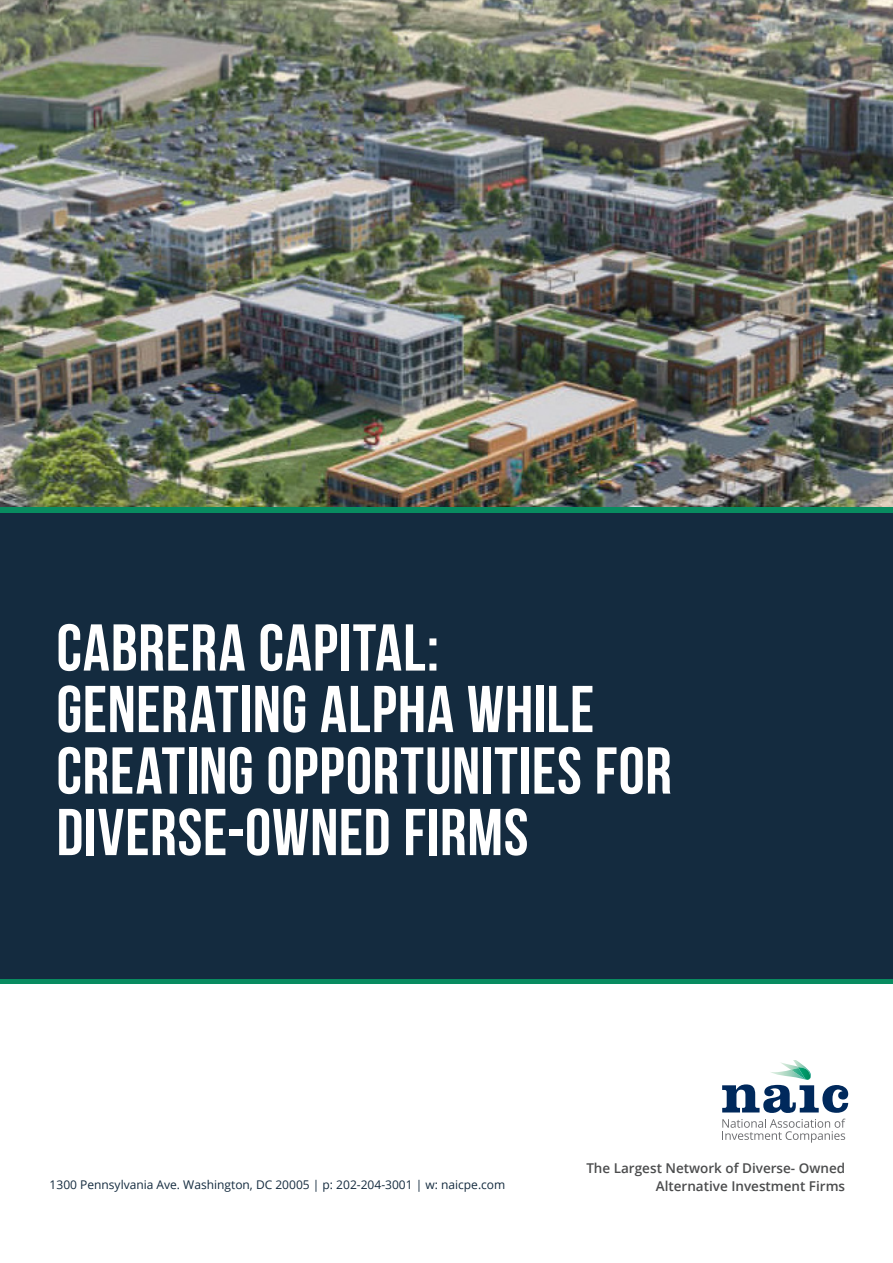
<style>
.page{position:relative;width:893px;height:1263px;background:#fff}
.page>*{position:absolute;margin:0;border:0;box-sizing:border-box;transform-origin:0 0}
.Body_Copy__Center{font:700 66px/61.5px "Bebas Neue";letter-spacing:.01em;color:#fff}
.t1{font:600 13.5px/18px "Open Sans";color:#4b4c4d;text-align:right}
.t2{font:12px "Open Sans";color:#142b3f}
</style>
<div class="page">
<img style="left:0;top:0;width:893px;height:508px">
<img style="left:781px;top:1062px;width:12px;height:6px">
<img style="left:793px;top:1060px;width:11px;height:8px">
<img style="left:797px;top:1066px;width:9px;height:2px">
<svg style="left:722px;top:1068px;width:126px;height:75px"></svg>
<div style="left:0;top:510px;width:893px;height:469px;background:#142b3f"></div>
<div style="left:0;top:979px;width:893px;height:5px;background:#088c60"></div>
<div style="left:0;top:508px;width:893px;height:5px;background:#088c60"></div>
<p class="Body_Copy__Center" style="left:57px;top:616px;width:617px">CABRERA CAPITAL:<br>GENERATING ALPHA WHILE<br>CREATING OPPORTUNITIES FOR<br>DIVERSE-OWNED FIRMS</p>
<p class="t2" style="left:50px;top:1176px;width:457px">1300 Pennsylvania Ave. Washington, DC 20005 | p: 202-204-3001 | w: naicpe.com</p>
<p class="t1" style="left:586px;top:1158px;width:260px">The Largest Network of Diverse- Owned<br>Alternative Investment Firms</p>
</div>
